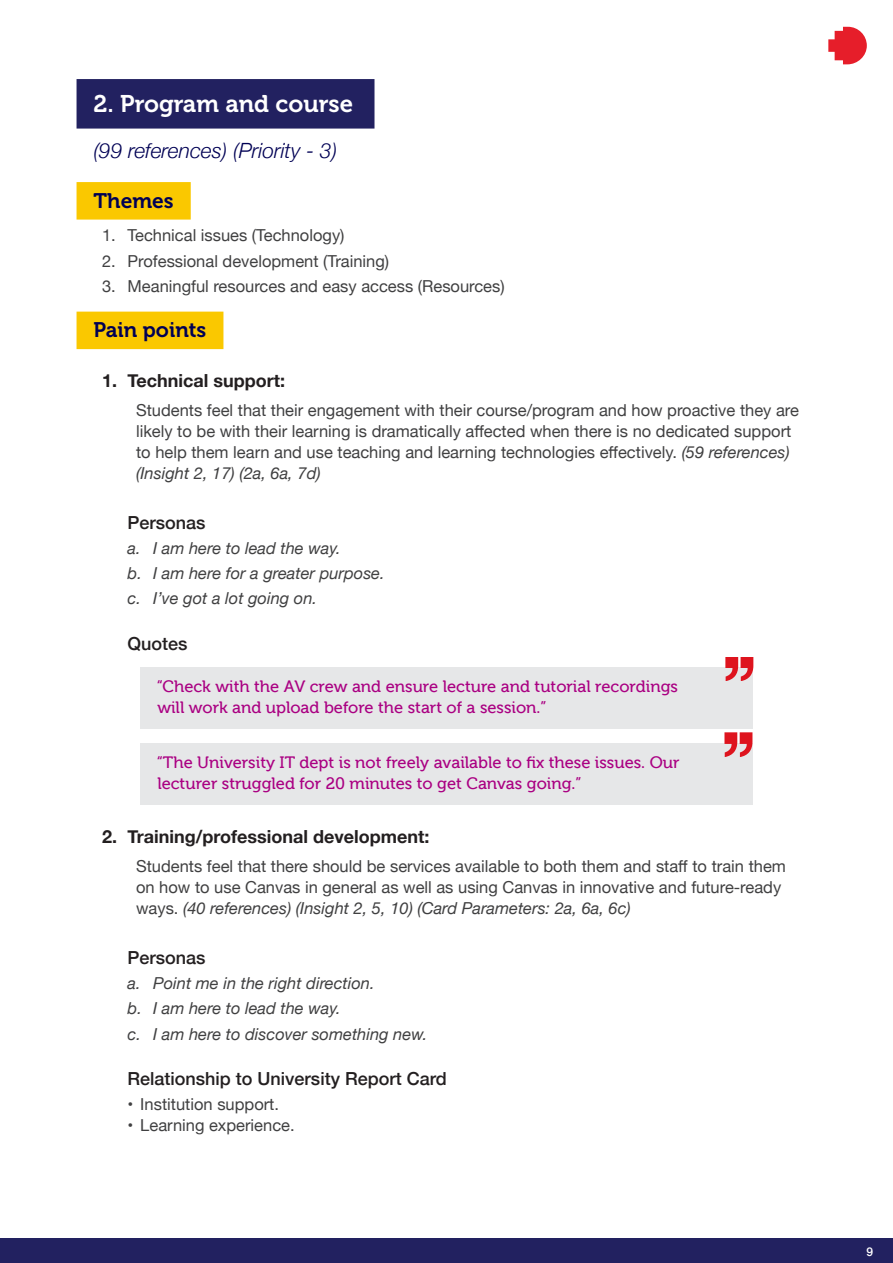
<style>
.page{position:relative;width:893px;height:1263px;background:#fff}
.page>*{position:absolute;margin:0;border:0;box-sizing:border-box;transform-origin:0 0}
.H2_BLUE{font:24px "Museo 700";color:#fff}
.Non_TOC_plain{font:italic 300 21px "Helvetica Neue";color:#000054}
.H3_Yellow{font:21px "Museo 700";color:#000054}
.t1{font:500 18px "Helvetica Neue";color:#231f20}
.t2{font:700 18px "Helvetica Neue";color:#231f20}
.Paragraph_indent{font:16.5px/21px "Helvetica Neue";color:#404041}
.quote_indent{font:16.5px/21px "Museo 500";color:#aa0082}
.t3{font:italic 16.5px "Helvetica Neue";color:#404041}
.t4{font:500 12px "Helvetica Neue";color:#fff}
.s1{font-style:italic}
</style>
<div class="page">
<div style="left:0;top:1238px;width:893px;height:25px;background:#222160"></div>
<svg style="left:828px;top:27px;width:39px;height:37px"></svg>
<div style="left:77px;top:79px;width:297px;height:50px;background:#222160"></div>
<div style="left:77px;top:182px;width:114px;height:38px;background:#fac800"></div>
<div style="left:77px;top:312px;width:146px;height:37px;background:#fac800"></div>
<div style="left:140px;top:667px;width:613px;height:62px;background:#e6e7e8"></div>
<div style="left:140px;top:743px;width:613px;height:62px;background:#e6e7e8"></div>
<svg style="left:725px;top:657px;width:28px;height:23px"></svg>
<svg style="left:724px;top:733px;width:28px;height:23px"></svg>
<p class="H2_BLUE" style="left:94px;top:90px;width:261px">2. Program and course</p>
<p class="Non_TOC_plain" style="left:94px;top:134px;width:245px">(99 references) (Priority - 3)</p>
<p class="H3_Yellow" style="left:94px;top:189px;width:82px">Themes</p>
<p class="Paragraph_indent" style="left:102px;top:226px;width:244px">1. Technical issues (Technology)</p>
<p class="Paragraph_indent" style="left:102px;top:251px;width:289px">2. Professional development (Training)</p>
<p class="Paragraph_indent" style="left:102px;top:276px;width:404px">3. Meaningful resources and easy access (Resources)</p>
<p class="H3_Yellow" style="left:94px;top:318px;width:114px">Pain points</p>
<p class="t2" style="left:102px;top:366px;width:185px">1. Technical support:</p>
<p class="Paragraph_indent" style="left:136px;top:401px;width:664px">Students feel that their engagement with their course/program and how proactive they are likely to be with their learning is dramatically affected when there is no dedicated support to help them learn and use teaching and learning technologies effectively. <span class="s1">(59 references) (Insight 2, 17) (2a, 6a, 7d)</span></p>
<h6 class="t1" style="left:128px;top:508px;width:80px">Personas</h6>
<p class="t3" style="left:128px;top:536px;width:215px">a. I am here to lead the way.</p>
<p class="t3" style="left:128px;top:561px;width:259px">b. I am here for a greater purpose.</p>
<p class="t3" style="left:128px;top:587px;width:191px">c. I’ve got a lot going on.</p>
<h6 class="t1" style="left:128px;top:629px;width:62px">Quotes</h6>
<p class="quote_indent" style="left:157px;top:676px;width:523px">“Check with the AV crew and ensure lecture and tutorial recordings will work and upload before the start of a session.”</p>
<p class="quote_indent" style="left:157px;top:752px;width:524px">“The University IT dept is not freely available to fix these issues. Our lecturer struggled for 20 minutes to get Canvas going.”</p>
<p class="t2" style="left:102px;top:822px;width:329px">2. Training/professional development:</p>
<p class="Paragraph_indent" style="left:136px;top:857px;width:651px">Students feel that there should be services available to both them and staff to train them on how to use Canvas in general as well as using Canvas in innovative and future-ready ways. <span class="s1">(40 references) (Insight 2, 5, 10) (Card Parameters: 2a, 6a, 6c)</span></p>
<h6 class="t1" style="left:128px;top:943px;width:80px">Personas</h6>
<p class="t3" style="left:128px;top:971px;width:249px">a. Point me in the right direction.</p>
<p class="t3" style="left:128px;top:996px;width:215px">b. I am here to lead the way.</p>
<p class="t3" style="left:128px;top:1022px;width:301px">c. I am here to discover something new.</p>
<h6 class="t1" style="left:128px;top:1064px;width:321px">Relationship to University Report Card</h6>
<p class="Paragraph_indent" style="left:128px;top:1095px;width:153px">• Institution support.</p>
<p class="Paragraph_indent" style="left:128px;top:1116px;width:169px">• Learning experience.</p>
<p class="t4" style="left:866px;top:1241px;width:8px">9</p>
</div>
